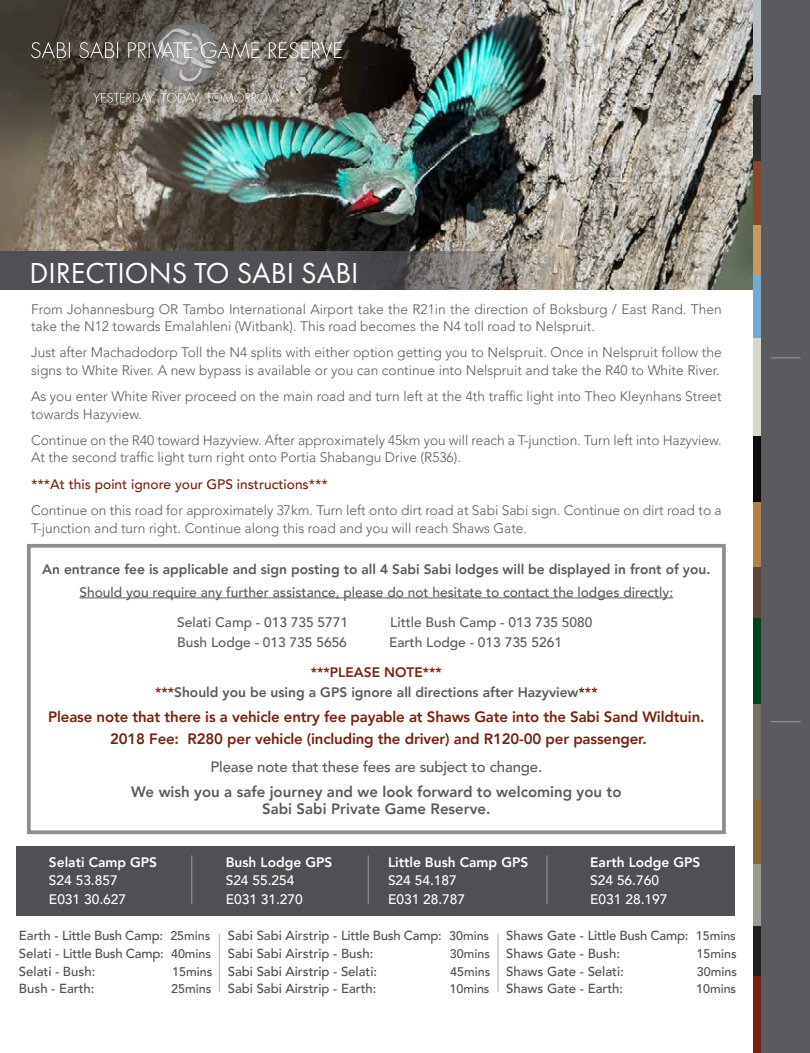
<style>
.page{position:relative;width:810px;height:1053px;background:#fff}
.page>*{position:absolute;margin:0;border:0;box-sizing:border-box;transform-origin:0 0}
.t1{font:30px "Futura PT";color:#fff}
.t2{font:800 15px/22.5px "Avenir LT Pro";letter-spacing:-.01em;color:#762112;text-align:center}
.t3{font:800 15px/17.5px "Avenir LT Pro";color:#5a5a5f;text-align:center}
.t4{font:500 15px "Avenir LT Pro";letter-spacing:-.01em;color:#5a5a5f}
.t5{font:300 13.75px/17.5px "Avenir LT Pro";color:#5a5a5f}
.t6{font:500 13.75px/30px "Avenir LT Pro";color:#5a5a5f}
.t7{font:800 13.75px/20px "Avenir LT Pro";color:#5a5a5f;text-align:center}
.t8{font:500 13.75px/18.8px "Avenir LT Pro";color:#fff}
.t9{font:800 13.75px "Avenir LT Pro";color:#fff}
.t10{font:500 13.75px "Avenir LT Pro";color:#762112}
.t11{font:500 13.12px/17.5px "Avenir LT Pro";color:#4f4f54}
.t12{font:500 12.5px "Avenir LT Pro";color:#4f4f54}
.s1{color:#762112}
.s2{font-size:12.5px}
</style>
<div class="page">
<div style="left:16px;top:845px;width:719px;height:70px;background:#4f4f54"></div>
<hr style="left:219px;top:933px;width:1px;height:59px;background:#b8c0c6">
<hr style="left:191px;top:855px;width:1px;height:48px;background:#8d8d93">
<hr style="left:368px;top:855px;width:1px;height:48px;background:#8d8d93">
<hr style="left:546px;top:855px;width:2px;height:48px;background:#8d8d93">
<hr style="left:497px;top:933px;width:2px;height:59px;background:#b8c0c6">
<img style="left:0;top:0;width:753px;height:289px">
<svg style="left:0;top:251px;width:621px;height:39px;background:#646263"></svg>
<div style="left:757px;top:0;width:53px;height:1052px;background:#5a5a5f"></div>
<hr style="left:771px;top:721px;width:30px;height:1px;background:#8d8d93">
<hr style="left:771px;top:357px;width:30px;height:1px;background:#8d8d93">
<div style="left:753px;top:0;width:7px;height:105px;background:#b8c0c6"></div>
<div style="left:753px;top:160px;width:7px;height:65px;background:#84492d"></div>
<div style="left:753px;top:95px;width:7px;height:65px;background:#2e2e31"></div>
<div style="left:753px;top:276px;width:7px;height:86px;background:#73acd0"></div>
<div style="left:753px;top:225px;width:7px;height:51px;background:#c39b67"></div>
<div style="left:753px;top:338px;width:7px;height:109px;background:#d6d7c8"></div>
<div style="left:753px;top:501px;width:7px;height:66px;background:#b27f4b"></div>
<div style="left:753px;top:436px;width:7px;height:66px;background:#0c0b0c"></div>
<div style="left:753px;top:618px;width:7px;height:86px;background:#05411c"></div>
<div style="left:753px;top:567px;width:7px;height:51px;background:#5f4535"></div>
<div style="left:753px;top:704px;width:7px;height:106px;background:#757164"></div>
<div style="left:753px;top:862px;width:7px;height:64px;background:#9a9c93"></div>
<div style="left:753px;top:799px;width:7px;height:64px;background:#82673a"></div>
<div style="left:753px;top:976px;width:7px;height:76px;background:#762112"></div>
<div style="left:753px;top:926px;width:7px;height:50px;background:#1f1f1f"></div>
<hr style="left:79px;top:597px;width:594px;height:1px;background:#5a5a5f">
<div style="left:27px;top:544px;width:699px;height:290px;border:4px solid #8d8d93"></div>
<img style="left:155px;top:81px;width:65px;height:5px">
<svg style="left:31px;top:20px;width:311px;height:61px;background:#706b64"></svg>
<svg style="left:93px;top:92px;width:188px;height:12px;background:#989289"></svg>
<h1 class="t1" style="left:29px;top:255px;width:331px">DIRECTIONS TO SABI SABI</h1>
<p class="t5" style="left:31px;top:300px;width:692px">From Johannesburg OR Tambo International Airport take the R21in the direction of Boksburg / East Rand. Then take the N12 towards Emalahleni (Witbank). This road becomes the N4 toll road to Nelspruit.</p>
<p class="t5" style="left:31px;top:344px;width:692px">Just after Machadodorp Toll the N4 splits with either option getting you to Nelspruit. Once in Nelspruit follow the signs to White River. A new bypass is available or you can continue into Nelspruit and take the R40 to White River.</p>
<p class="t5" style="left:31px;top:387px;width:692px">As you enter White River proceed on the main road and turn left at the 4th traffic light into Theo Kleynhans Street towards Hazyview.</p>
<p class="t5" style="left:31px;top:431px;width:692px">Continue on the R40 toward Hazyview. After approximately 45km you will reach a T-junction. Turn left into Hazyview.<br>At the second traffic light turn right onto Portia Shabangu Drive (R536).</p>
<p class="t10" style="left:31px;top:476px;width:298px">***At this point ignore your GPS instructions***</p>
<p class="t5" style="left:31px;top:501px;width:692px">Continue on this road for approximately 37km. Turn left onto dirt road at Sabi Sabi sign. Continue on dirt road to a<br>T-junction and turn right. Continue along this road and you will reach Shaws Gate.</p>
<p class="t7" style="left:42px;top:559px;width:670px">An entrance fee is applicable and sign posting to all 4 Sabi Sabi lodges will be displayed in front of you.</p>
<p class="t6" style="left:177px;top:577px;width:498px;text-indent:-98px">Should you require any further assistance, please do not hesitate to contact the lodges directly:<br>Selati Camp - 013 735 5771</p>
<p class="t6" style="left:390px;top:607px;width:204px">Little Bush Camp - 013 735 5080</p>
<p class="t6" style="left:177px;top:627px;width:171px">Bush Lodge - 013 735 5656</p>
<p class="t6" style="left:389px;top:627px;width:175px">Earth Lodge - 013 735 5261</p>
<p class="t7" style="left:155px;top:661px;width:444px"><span class="s1">***PLEASE NOTE***<br>***</span>Should you be using a GPS ignore all directions after Hazyview<span class="s1">***</span></p>
<p class="t2" style="left:48px;top:705px;width:658px">Please note that there is a vehicle entry fee payable at Shaws Gate into the Sabi Sand Wildtuin.<br>2018 Fee: R280 per vehicle (including the driver) and R120-00 per passenger.</p>
<p class="t4" style="left:211px;top:757px;width:333px">Please note that these fees are subject to change.</p>
<p class="t3" style="left:131px;top:782px;width:492px">We wish you a safe journey and we look forward to welcoming you to<br>Sabi Sabi Private Game Reserve.</p>
<p class="t9" style="left:49px;top:853px;width:110px">Selati Camp GPS</p>
<p class="t8" style="left:49px;top:871px;width:79px">S24 53.857<br>E031 30.627</p>
<p class="t11" style="left:19px;top:927px;width:194px;text-align:justify">Earth - Little Bush Camp: <span class="s2">25mins </span>Selati - Little Bush Camp: <span class="s2">40mins </span>Selati - Bush:</p>
<p class="t12" style="left:172px;top:963px;width:42px">15mins</p>
<p class="t11" style="left:19px;top:979px;width:77px">Bush - Earth:</p>
<p class="t12" style="left:171px;top:981px;width:42px">25mins</p>
<p class="t9" style="left:226px;top:853px;width:108px">Bush Lodge GPS</p>
<p class="t8" style="left:226px;top:871px;width:79px">S24 55.254<br>E031 31.270</p>
<p class="t9" style="left:388px;top:853px;width:142px">Little Bush Camp GPS</p>
<p class="t8" style="left:388px;top:871px;width:79px">S24 54.187<br>E031 28.787</p>
<p class="t9" style="left:590px;top:853px;width:112px">Earth Lodge GPS</p>
<p class="t8" style="left:590px;top:871px;width:79px">S24 56.760<br>E031 28.197</p>
<p class="t11" style="left:228px;top:927px;width:263px">Sabi Sabi Airstrip - Little Bush Camp: <span class="s2">30mins<br></span>Sabi Sabi Airstrip - Bush:</p>
<p class="t12" style="left:450px;top:946px;width:42px">30mins</p>
<p class="t11" style="left:506px;top:927px;width:231px">Shaws Gate - Little Bush Camp: <span class="s2">15mins<br></span>Shaws Gate - Bush:</p>
<p class="t12" style="left:697px;top:946px;width:42px">15mins</p>
<p class="t11" style="left:228px;top:962px;width:151px">Sabi Sabi Airstrip - Selati:</p>
<p class="t12" style="left:450px;top:963px;width:42px">45mins</p>
<p class="t11" style="left:228px;top:979px;width:150px">Sabi Sabi Airstrip - Earth:</p>
<p class="t12" style="left:449px;top:981px;width:42px">10mins</p>
<p class="t11" style="left:506px;top:962px;width:119px">Shaws Gate - Selati:</p>
<p class="t12" style="left:697px;top:963px;width:42px">30mins</p>
<p class="t11" style="left:506px;top:979px;width:118px">Shaws Gate - Earth:</p>
<p class="t12" style="left:696px;top:981px;width:42px">10mins</p>
</div>
